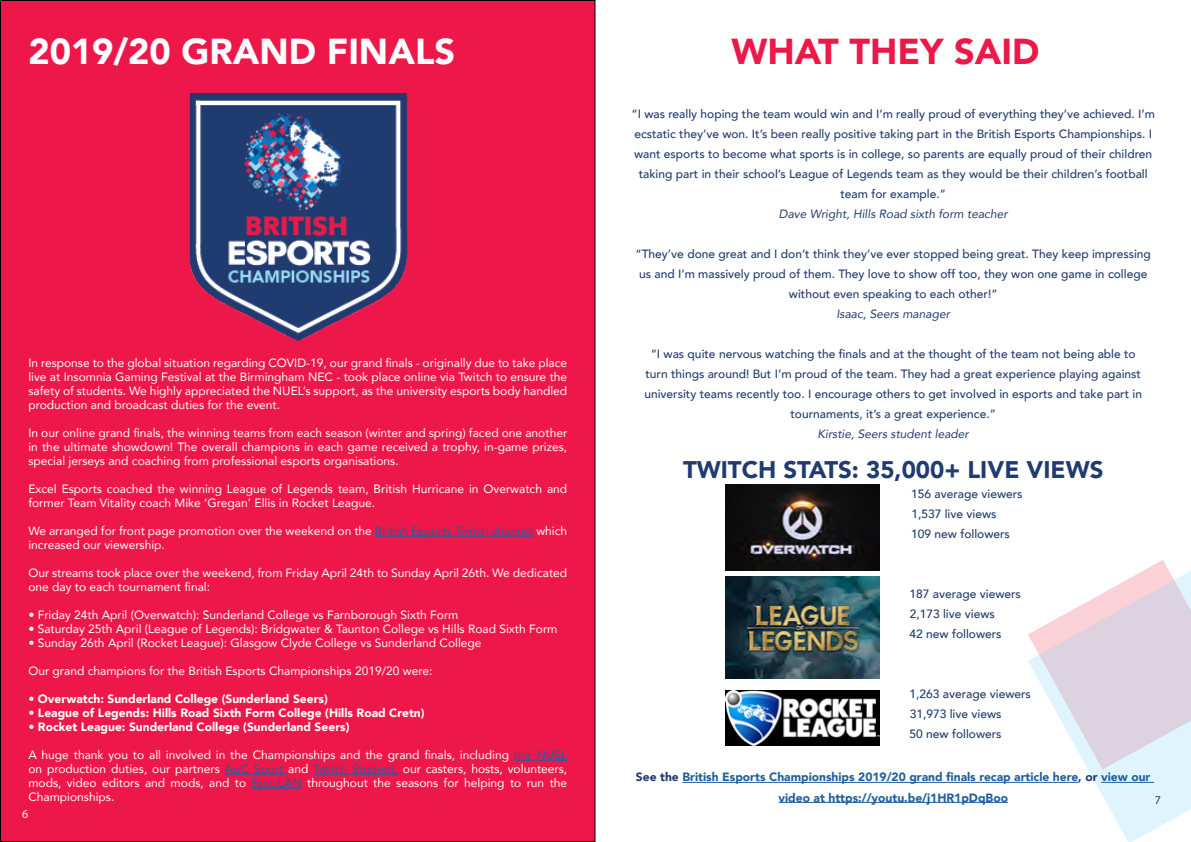
<style>
.page{position:relative;width:1191px;height:842px;background:#fff}
.page>*{position:absolute;margin:0;border:0;box-sizing:border-box;transform-origin:0 0}
.t1{font:900 36px "Avenir";color:#fff}
.t2{font:900 36px "Avenir";color:#ed1849}
.t3{font:900 24px "Avenir";color:#203b6f}
.t4{font:12px/14px "Avenir";color:#fff;text-align:justify}
.t5{font:500 12px/20px "Avenir";color:#203b6f;text-align:center}
.t6{font:900 12px "Avenir";color:#fff}
.t7{font:900 12px/20px "Avenir";color:#215e9e;text-align:center}
.t8{font:italic 12px "Avenir";color:#203b6f}
.t9{font:12px "Myriad Pro";color:#000}
.t10{font:12px "Myriad Pro";color:#fff}
.s1{color:#215e9e}
.s2{color:#203b6f}
</style>
<div class="page">
<div style="left:0;top:1px;width:595px;height:840px;background:#ed1849"></div>
<hr style="left:375px;top:536px;width:158px;height:1px;background:#215e9e">
<hr style="left:514px;top:760px;width:53px;height:1px;background:#215e9e">
<hr style="left:225px;top:774px;width:63px;height:1px;background:#215e9e">
<hr style="left:313px;top:774px;width:85px;height:1px;background:#215e9e">
<hr style="left:251px;top:788px;width:51px;height:1px;background:#215e9e">
<svg style="left:1027px;top:560px;width:164px;height:282px"></svg>
<hr style="left:682px;top:782px;width:396px;height:1px;background:#215e9e">
<hr style="left:1101px;top:782px;width:53px;height:1px;background:#215e9e">
<hr style="left:778px;top:802px;width:230px;height:1px;background:#215e9e">
<img style="left:189px;top:93px;width:218px;height:248px">
<img style="left:726px;top:484px;width:153px;height:87px">
<img style="left:726px;top:576px;width:153px;height:103px">
<img style="left:726px;top:691px;width:153px;height:54px">
<h1 class="t1" style="left:28px;top:21px;width:428px">2019/20 GRAND FINALS</h1>
<p class="t4" style="left:28px;top:356px;width:540px">In response to the global situation regarding COVID-19, our grand finals - originally due to take place live at Insomnia Gaming Festival at the Birmingham NEC - took place online via Twitch to ensure the safety of students. We highly appreciated the NUEL’s support, as the university esports body handled production and broadcast duties for the event.</p>
<p class="t4" style="left:28px;top:426px;width:540px">In our online grand finals, the winning teams from each season (winter and spring) faced one another in the ultimate showdown! The overall champions in each game received a trophy, in-game prizes, special jerseys and coaching from professional esports organisations.</p>
<p class="t4" style="left:28px;top:482px;width:540px">Excel Esports coached the winning League of Legends team, British Hurricane in Overwatch and former Team Vitality coach Mike ‘Gregan’ Ellis in Rocket League.</p>
<p class="t4" style="left:28px;top:524px;width:540px">We arranged for front page promotion over the weekend on the <span class="s1">British Esports Twitch channel</span> which increased our viewership.</p>
<p class="t4" style="left:28px;top:566px;width:540px">Our streams took place over the weekend, from Friday April 24th to Sunday April 26th. We dedicated one day to each tournament final:</p>
<p class="t4" style="left:28px;top:608px;width:432px">• Friday 24th April (Overwatch): Sunderland College vs Farnborough Sixth Form</p>
<p class="t4" style="left:28px;top:622px;width:530px">• Saturday 25th April (League of Legends): Bridgwater &amp; Taunton College vs Hills Road Sixth Form</p>
<p class="t4" style="left:28px;top:636px;width:455px">• Sunday 26th April (Rocket League): Glasgow Clyde College vs Sunderland College</p>
<p class="t4" style="left:28px;top:664px;width:406px">Our grand champions for the British Esports Championships 2019/20 were:</p>
<p class="t6" style="left:28px;top:689px;width:301px">• Overwatch: Sunderland College (Sunderland Seers)</p>
<p class="t6" style="left:28px;top:703px;width:398px">• League of Legends: Hills Road Sixth Form College (Hills Road Cretn)</p>
<p class="t6" style="left:28px;top:717px;width:323px">• Rocket League: Sunderland College (Sunderland Seers)</p>
<p class="t4" style="left:28px;top:748px;width:540px">A huge thank you to all involved in the Championships and the grand finals, including <span class="s1">the NUEL </span>on production duties, our partners <span class="s1">AoC Sport</span> and <span class="s1">Twitch Student,</span> our casters, hosts, volunteers, mods, video editors and mods, and to <span class="s1">Epic.LAN</span> throughout the seasons for helping to run the Championships.</p>
<p class="t10" style="left:22px;top:807px;width:8px">6</p>
<h1 class="t2" style="left:731px;top:21px;width:309px">WHAT THEY SAID</h1>
<p class="t5" style="left:631px;top:103px;width:525px">“I was really hoping the team would win and I’m really proud of everything they’ve achieved. I’m ecstatic they’ve won. It’s been really positive taking part in the British Esports Championships. I want esports to become what sports is in college, so parents are equally proud of their children taking part in their school’s League of Legends team as they would be their children’s football team for example.”</p>
<p class="t8" style="left:779px;top:206px;width:230px">Dave Wright, Hills Road sixth form teacher</p>
<p class="t5" style="left:635px;top:243px;width:517px">“They’ve done great and I don’t think they’ve ever stopped being great. They keep impressing us and I’m massively proud of them. They love to show off too, they won one game in college without even speaking to each other!”</p>
<p class="t8" style="left:836px;top:306px;width:115px">Isaac, Seers manager</p>
<p class="t5" style="left:644px;top:343px;width:499px">“I was quite nervous watching the finals and at the thought of the team not being able to turn things around! But I’m proud of the team. They had a great experience playing against university teams recently too. I encourage others to get involved in esports and take part in tournaments, it’s a great experience.”</p>
<p class="t8" style="left:817px;top:426px;width:153px">Kirstie, Seers student leader</p>
<h2 class="t3" style="left:683px;top:449px;width:422px">TWITCH STATS: 35,000+ LIVE VIEWS</h2>
<p class="t5" style="left:911px;top:483px;width:113px;text-align:left">156 average viewers<br>1,537 live views<br>109 new followers</p>
<p class="t5" style="left:909px;top:583px;width:113px;text-align:left">187 average viewers<br>2,173 live views<br>42 new followers</p>
<p class="t5" style="left:909px;top:683px;width:123px;text-align:left">1,263 average viewers<br>31,973 live views<br>50 new followers</p>
<p class="t7" style="left:636px;top:767px;width:516px"><span class="s2">See the</span> British Esports Championships 2019/20 grand finals recap article here<span class="s2">, or</span> view our video at https://youtu.be/j1HR1pDqBoo</p>
<p class="t9" style="left:1155px;top:792px;width:8px">7</p>
</div>
